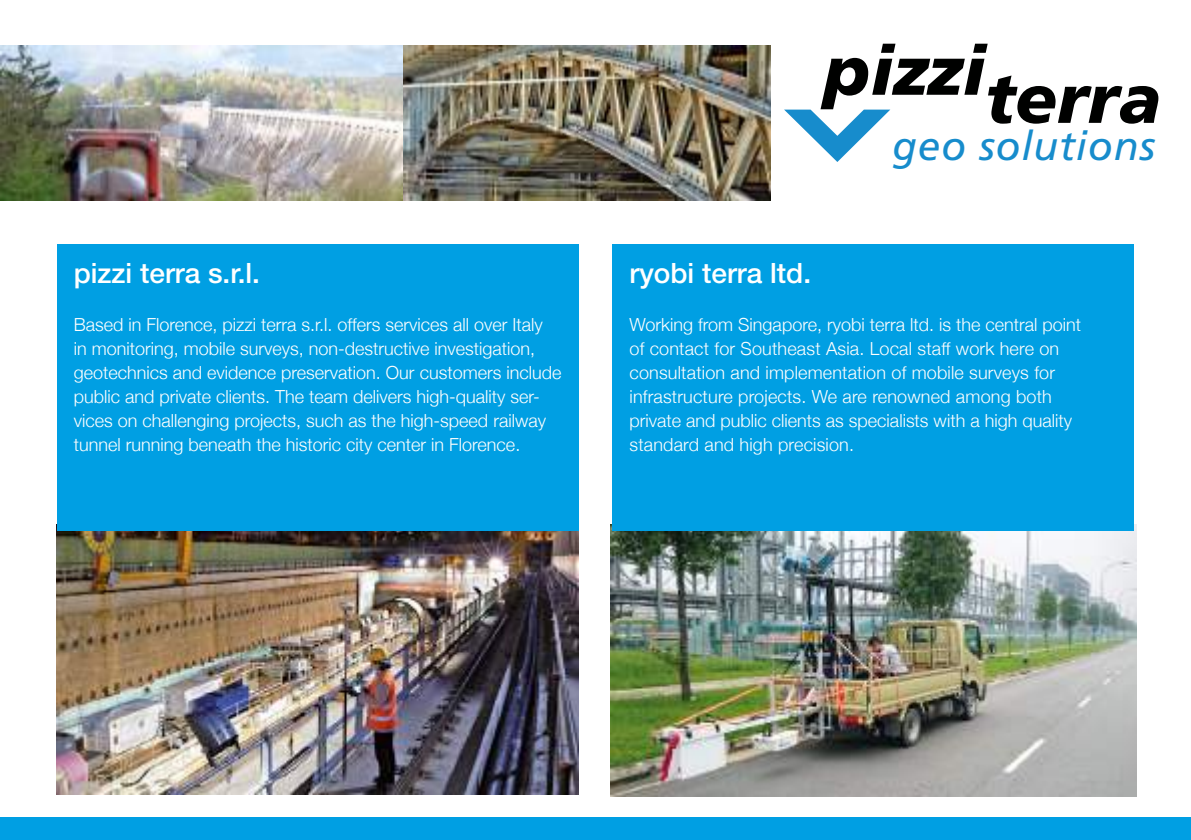
<style>
.page{position:relative;width:1191px;height:840px;background:#fff}
.page>*{position:absolute;margin:0;border:0;box-sizing:border-box;transform-origin:0 0}
.t1{font:italic 900 69.2px "Frutiger";color:#000100}
.t2{font:italic 40.6px "Frutiger LT Std";letter-spacing:.02em;color:#178ccc}
.t3{font:500 28px "Helvetica Neue";color:#fff}
.t4{font:300 18px/24px "Helvetica Neue";color:#fff}
</style>
<div class="page">
<img style="left:610px;top:524px;width:526px;height:272px">
<img style="left:57px;top:530px;width:521px;height:264px">
<div style="left:612px;top:244px;width:522px;height:286px;background:#009fe3"></div>
<img style="left:0;top:45px;width:770px;height:156px">
<div style="left:57px;top:244px;width:521px;height:286px;background:#009fe3"></div>
<div style="left:0;top:816px;width:1191px;height:23px;background:#009fe3"></div>
<svg style="left:784px;top:109px;width:106px;height:53px"></svg>
<h3 class="t3" style="left:74px;top:256px;width:188px">pizzi terra s.r.l.</h3>
<p class="t4" style="left:74px;top:312px;width:489px">Based in Florence, pizzi terra s.r.l. offers services all over Italy<br>in monitoring, mobile surveys, non-destructive investigation, geotechnics and evidence preservation. Our customers include public and private clients. The team delivers high-quality ser&shy;vices on challenging projects, such as the high-speed railway tunnel running beneath the historic city center in Florence.</p>
<h1 class="t1" style="left:824px;top:43px;width:338px">pizziterra</h1>
<h2 class="t2" style="left:892px;top:122px;width:264px">geo solutions</h2>
<h3 class="t3" style="left:629px;top:256px;width:183px">ryobi terra ltd.</h3>
<p class="t4" style="left:629px;top:312px;width:453px">Working from Singapore, ryobi terra ltd. is the central point of contact for Southeast Asia. Local staff work here on consultation and implementation of mobile surveys for infrastructure projects. We are renowned among both private and public clients as specialists with a high quality standard and high precision.</p>
</div>
